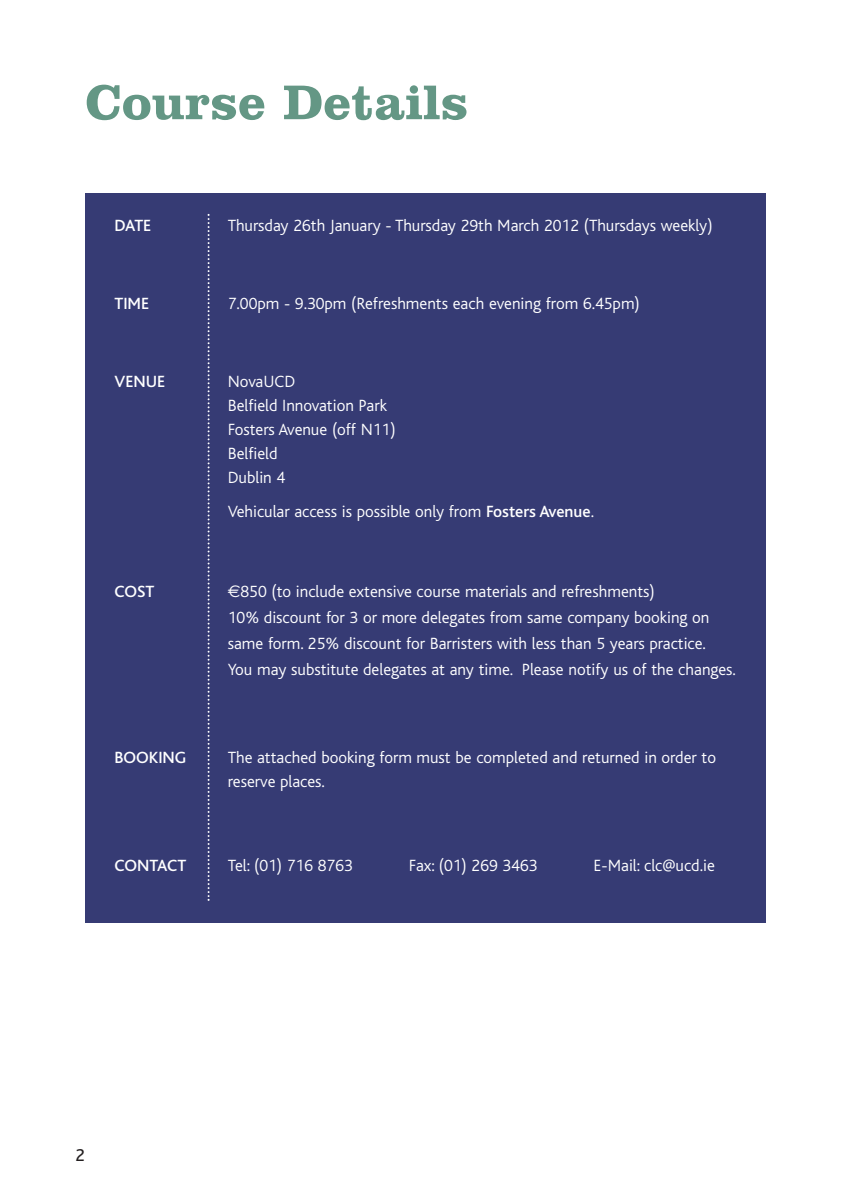
<style>
.page{position:relative;width:842px;height:1191px;background:#fff}
.page>*{position:absolute;margin:0;border:0;box-sizing:border-box;transform-origin:0 0}
.t1{font:700 50px "Clarendon BT";color:#649785}
.t2{font:18px "Bliss";color:#231f20}
.t3{font:300 17px/24px "Bliss";color:#fff}
.t4{font:500 17px "Bliss";color:#fff}
.s1{font-weight:500}
.s2{font-family:"Euro Sans";font-weight:400}
</style>
<div class="page">
<div style="left:85px;top:193px;width:680px;height:730px;background:#363b74"></div>
<svg style="left:208px;top:214px;width:2px;height:687px"></svg>
<h1 class="t1" style="left:85px;top:83px;width:385px">Course Details</h1>
<p class="t4" style="left:114px;top:219px;width:38px">DATE</p>
<p class="t3" style="left:228px;top:214px;width:486px">Thursday 26th January - Thursday 29th March 2012 (Thursdays weekly)</p>
<p class="t4" style="left:114px;top:297px;width:36px">TIME</p>
<p class="t3" style="left:228px;top:292px;width:414px">7.00pm - 9.30pm (Refreshments each evening from 6.45pm)</p>
<p class="t4" style="left:114px;top:375px;width:52px">VENUE</p>
<p class="t3" style="left:228px;top:370px;width:169px">NovaUCD<br>Belfield Innovation Park<br>Fosters Avenue (off N11)<br>Belfield<br>Dublin 4</p>
<p class="t3" style="left:228px;top:500px;width:368px">Vehicular access is possible only from <span class="s1">Fosters Avenue</span>.</p>
<p class="t4" style="left:114px;top:585px;width:42px">COST</p>
<p class="t3" style="left:228px;top:579px;width:510px;line-height:26px"><span class="s2">€</span>850 (to include extensive course materials and refreshments)<br>10% discount for 3 or more delegates from same company booking on same form. 25% discount for Barristers with less than 5 years practice.<br>You may substitute delegates at any time. Please notify us of the changes.</p>
<p class="t4" style="left:114px;top:751px;width:74px">BOOKING</p>
<p class="t3" style="left:228px;top:746px;width:490px">The attached booking form must be completed and returned in order to reserve places.</p>
<p class="t4" style="left:114px;top:859px;width:73px">CONTACT</p>
<p class="t3" style="left:228px;top:854px;width:127px">Tel: (01) 716 8763</p>
<p class="t3" style="left:409px;top:854px;width:130px">Fax: (01) 269 3463</p>
<p class="t3" style="left:594px;top:854px;width:123px">E-Mail: clc@ucd.ie</p>
<p class="t2" style="left:76px;top:1147px;width:11px">2</p>
</div>
